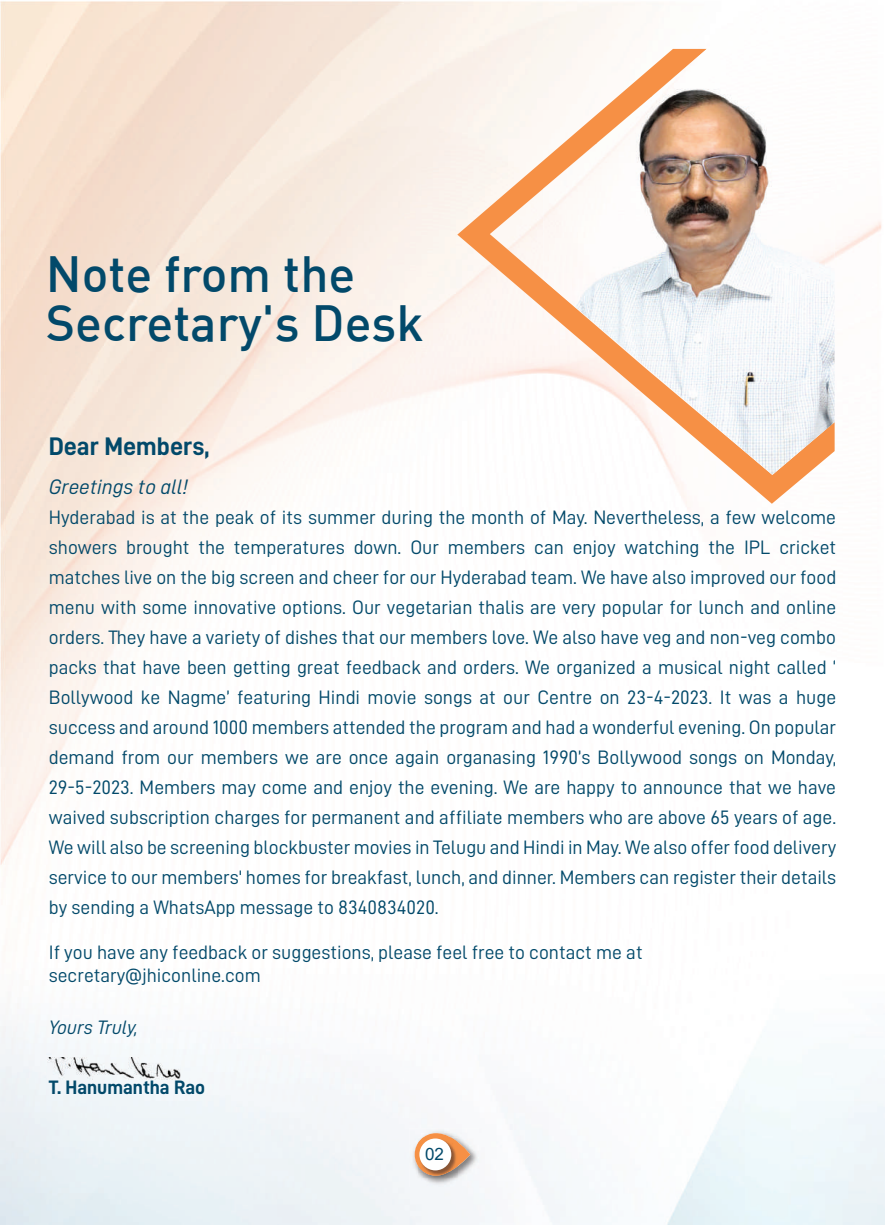
<style>
.page{position:relative;width:885px;height:1225px;background:#fff}
.page>*{position:absolute;margin:0;border:0;box-sizing:border-box;transform-origin:0 0}
.t1{font:500 49.8px/49.5px "DIN";color:#02496a}
.t2{font:25.5px "D DIN Bold";color:#02496a}
.t3{font:21px "D DIN Italic";color:#02496a}
.t4{font:19.5px/30px "D DIN";color:#02496a;text-align:justify}
.t5{font:19.5px "D DIN Bold";color:#02496a}
.t6{font:19.5px "D DIN Italic";color:#02496a}
.t7{font:16.95px "Arial";color:#02496a}
</style>
<div class="page">
<img style="left:0;top:1px;width:884px;height:1224px">
<svg style="left:457px;top:49px;width:377px;height:455px;fill:#fdf8f4"></svg>
<img style="left:639px;top:49px;width:195px;height:373px">
<img style="left:543px;top:106px;width:97px;height:256px">
<img style="left:709px;top:421px;width:125px;height:54px">
<img style="left:651px;top:49px;width:55px;height:47px">
<img style="left:595px;top:96px;width:57px;height:48px">
<img style="left:543px;top:143px;width:54px;height:45px">
<img style="left:785px;top:422px;width:49px;height:41px">
<img style="left:772px;top:463px;width:14px;height:12px">
<img style="left:409px;top:1128px;width:72px;height:59px">
<svg style="left:414px;top:1133px;width:56px;height:42px"></svg>
<img style="left:418px;top:1175px;width:40px;height:3px">
<img style="left:418px;top:1137px;width:40px;height:38px">
<div style="left:419px;top:1138px;width:32px;height:32px;background:#fff;border-radius:50%"></div>
<img style="left:48px;top:1058px;width:133px;height:21px">
<h1 class="t1" style="left:46px;top:247px;width:379px">Note from the<br>Secretary's Desk</h1>
<h2 class="t2" style="left:49px;top:432px;width:162px">Dear Members,</h2>
<p class="t3" style="left:49px;top:475px;width:140px">Greetings to all!</p>
<p class="t4" style="left:49px;top:502px;width:788px">Hyderabad is at the peak of its summer during the month of May. Nevertheless, a few welcome showers brought the temperatures down. Our members can enjoy watching the IPL cricket matches live on the big screen and cheer for our Hyderabad team. We have also improved our food menu with some innovative options. Our vegetarian thalis are very popular for lunch and online orders. They have a variety of dishes that our members love. We also have veg and non-veg combo packs that have been getting great feedback and orders. We organized a musical night called ‘ Bollywood ke Nagme’ featuring Hindi movie songs at our Centre on 23-4-2023. It was a huge success and around 1000 members attended the program and had a wonderful evening. On popular demand from our members we are once again organasing 1990’s Bollywood songs on Monday, 29-5-2023. Members may come and enjoy the evening. We are happy to announce that we have waived subscription charges for permanent and affiliate members who are above 65 years of age.<br>We will also be screening blockbuster movies in Telugu and Hindi in May. We also offer food delivery service to our members' homes for breakfast, lunch, and dinner. Members can register their details by sending a WhatsApp message to 8340834020.</p>
<p class="t4" style="left:49px;top:941px;width:595px;line-height:22.5px">If you have any feedback or suggestions, please feel free to contact me at secretary@jhiconline.com</p>
<p class="t6" style="left:49px;top:1017px;width:91px">Yours Truly,</p>
<p class="t5" style="left:49px;top:1076px;width:158px">T. Hanumantha Rao</p>
<p class="t7" style="left:425px;top:1142px;width:20px">02</p>
</div>
